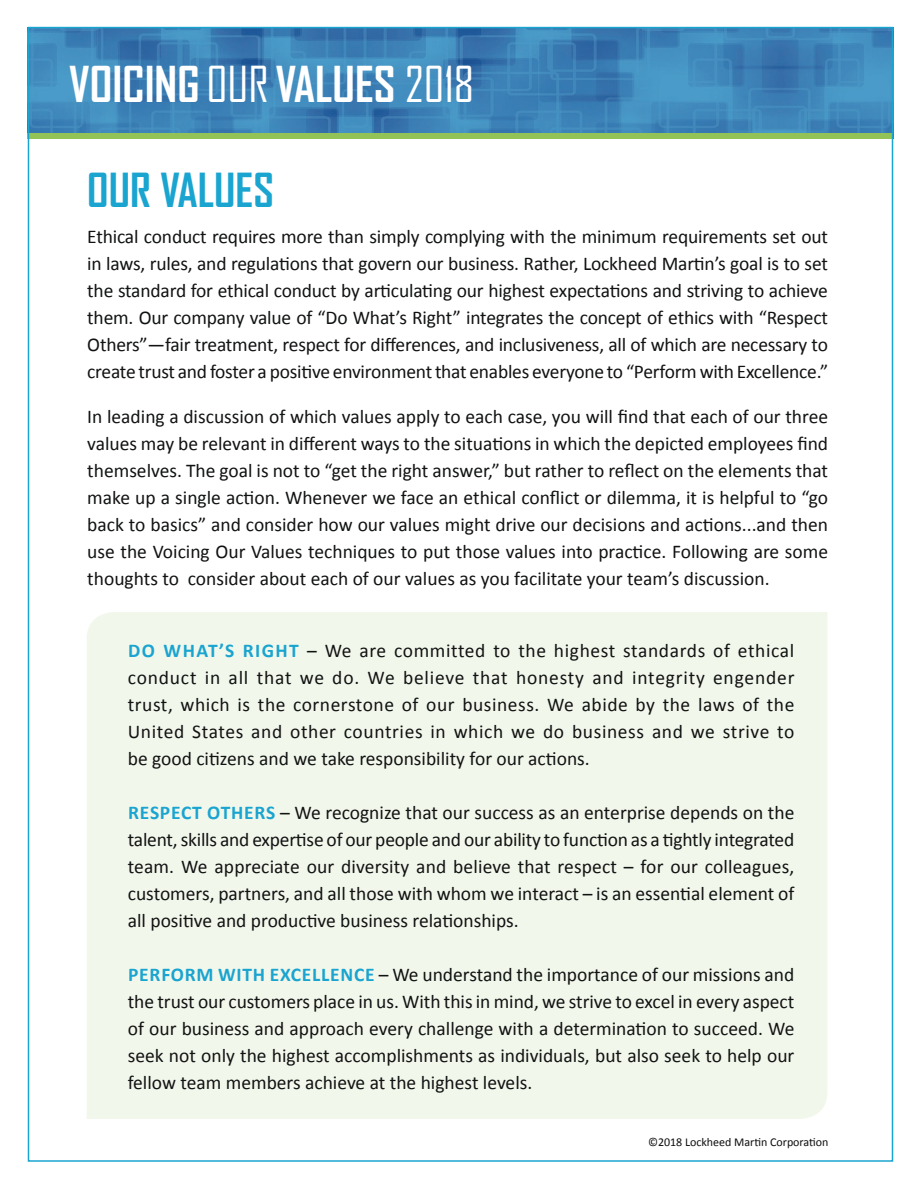
<style>
.page{position:relative;width:918px;height:1188px;background:#fff}
.page>*{position:absolute;margin:0;border:0;box-sizing:border-box;transform-origin:0 0}
.t1{font:700 47.4px "Agency FB";color:#fff}
._2009-Body_text{font:700 45px "Agency FB";color:#1aa4d0}
._2009-Body_text-2{font:19.5px/27px "Calibri";color:#111313;text-align:justify}
._1-BIG_TITLE-arial{font:12px "Calibri";color:#0f0e0f}
.s1{font-weight:400}
.s2{font-weight:700;color:#1aa4d0}
</style>
<div class="page">
<img style="left:31px;top:30px;width:859px;height:103px">
<div style="left:28px;top:133px;width:865px;height:6px;background:#93c356"></div>
<div style="left:87px;top:612px;width:740px;height:507px;background:#f2f7eb"></div>
<p class="t1" style="left:69px;top:56px;width:407px">VOICING <span class="s1">OUR</span> VALUES <span class="s1">2018</span></p>
<p class="_2009-Body_text" style="left:87px;top:163px;width:188px">OUR VALUES</p>
<p class="_2009-Body_text-2" style="left:87px;top:223px;width:742px">Ethical conduct requires more than simply complying with the minimum requirements set out in laws, rules, and regulations that govern our business. Rather, Lockheed Martin’s goal is to set the standard for ethical conduct by articulating our highest expectations and striving to achieve them. Our company value of “Do What’s Right” integrates the concept of ethics with “Respect Others”—fair treatment, respect for differences, and inclusiveness, all of which are necessary to create trust and foster a positive environment that enables everyone to “Perform with Excellence.”</p>
<p class="_2009-Body_text-2" style="left:87px;top:403px;width:742px">In leading a discussion of which values apply to each case, you will find that each of our three values may be relevant in different ways to the situations in which the depicted employees find themselves. The goal is not to “get the right answer,” but rather to reflect on the elements that make up a single action. Whenever we face an ethical conflict or dilemma, it is helpful to “go back to basics” and consider how our values might drive our decisions and actions...and then use the Voicing Our Values techniques to put those values into practice. Following are some thoughts to consider about each of our values as you facilitate your team’s discussion.</p>
<p class="_2009-Body_text-2" style="left:128px;top:637px;width:668px"><span class="s2">DO WHAT’S RIGHT</span> – We are committed to the highest standards of ethical conduct in all that we do. We believe that honesty and integrity engender trust, which is the cornerstone of our business. We abide by the laws of the United States and other countries in which we do business and we strive to be good citizens and we take responsibility for our actions.</p>
<p class="_2009-Body_text-2" style="left:128px;top:799px;width:668px"><span class="s2">RESPECT OTHERS</span> – We recognize that our success as an enterprise depends on the talent, skills and expertise of our people and our ability to function as a tightly integrated team. We appreciate our diversity and believe that respect – for our colleagues, customers, partners, and all those with whom we interact – is an essential element of all positive and productive business relationships.</p>
<p class="_2009-Body_text-2" style="left:128px;top:961px;width:668px"><span class="s2">PERFORM WITH EXCELLENCE</span> – We understand the importance of our missions and the trust our customers place in us. With this in mind, we strive to excel in every aspect of our business and approach every challenge with a determination to succeed. We seek not only the highest accomplishments as individuals, but also seek to help our fellow team members achieve at the highest levels.</p>
<p class="_1-BIG_TITLE-arial" style="left:648px;top:1134px;width:182px">©2018 Lockheed Martin Corporation</p>
</div>
